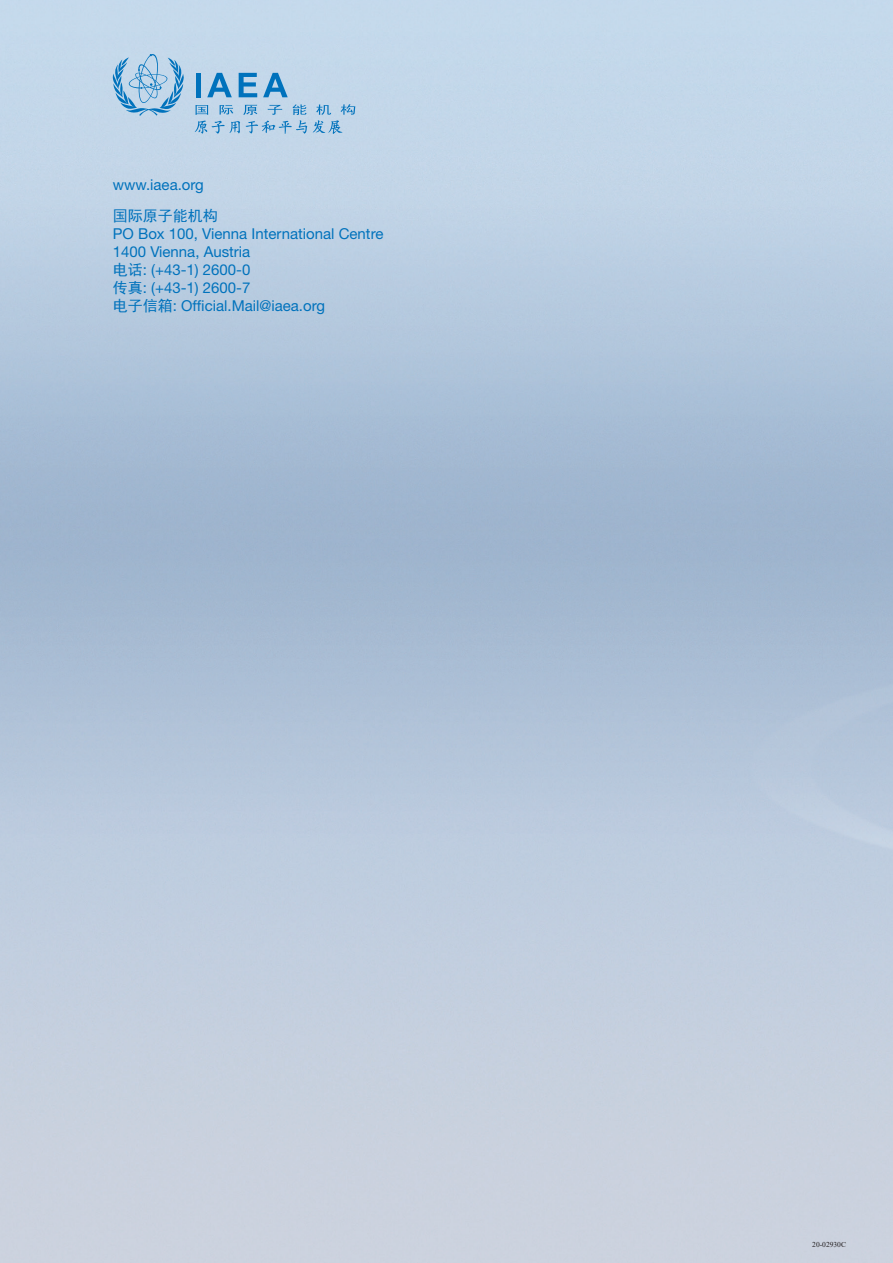
<style>
.page{position:relative;width:893px;height:1263px;background:#fff}
.page>*{position:absolute;margin:0;border:0;box-sizing:border-box;transform-origin:0 0}
.t1{font:15px/18px "Helvetica Neue";color:#0072bc}
.t2{font:15px "Sim Hei";color:#0072bc}
.t3{font:7.5px "Times New Roman";color:#231f20}
.s1{font-family:"Sim Hei"}
</style>
<div class="page">
<img style="left:0;top:0;width:893px;height:1263px">
<svg style="left:113px;top:54px;width:71px;height:62px;background:#98c1df"></svg>
<div style="left:196px;top:73px;width:5px;height:24px;background:#0072bc"></div>
<svg style="left:207px;top:73px;width:25px;height:24px"></svg>
<svg style="left:239px;top:73px;width:18px;height:24px"></svg>
<svg style="left:263px;top:73px;width:25px;height:24px"></svg>
<svg style="left:195px;top:104px;width:112px;height:30px;background:#a2c6e1"></svg>
<svg style="left:313px;top:104px;width:42px;height:30px"></svg>
<p class="t1" style="left:113px;top:176px;width:92px">www.iaea.org</p>
<p class="t2" style="left:113px;top:208px;width:106px">国际原子能机构</p>
<p class="t1" style="left:113px;top:225px;width:272px">PO Box 100, Vienna International Centre<br>1400 Vienna, Austria<br><span class="s1">电话</span>: (+43-1) 2600-0<br><span class="s1">传真</span>: (+43-1) 2600-7<br><span class="s1">电子信箱</span>: Official.Mail@iaea.org</p>
<p class="t3" style="left:812px;top:1239px;width:35px">20-02930C</p>
</div>
